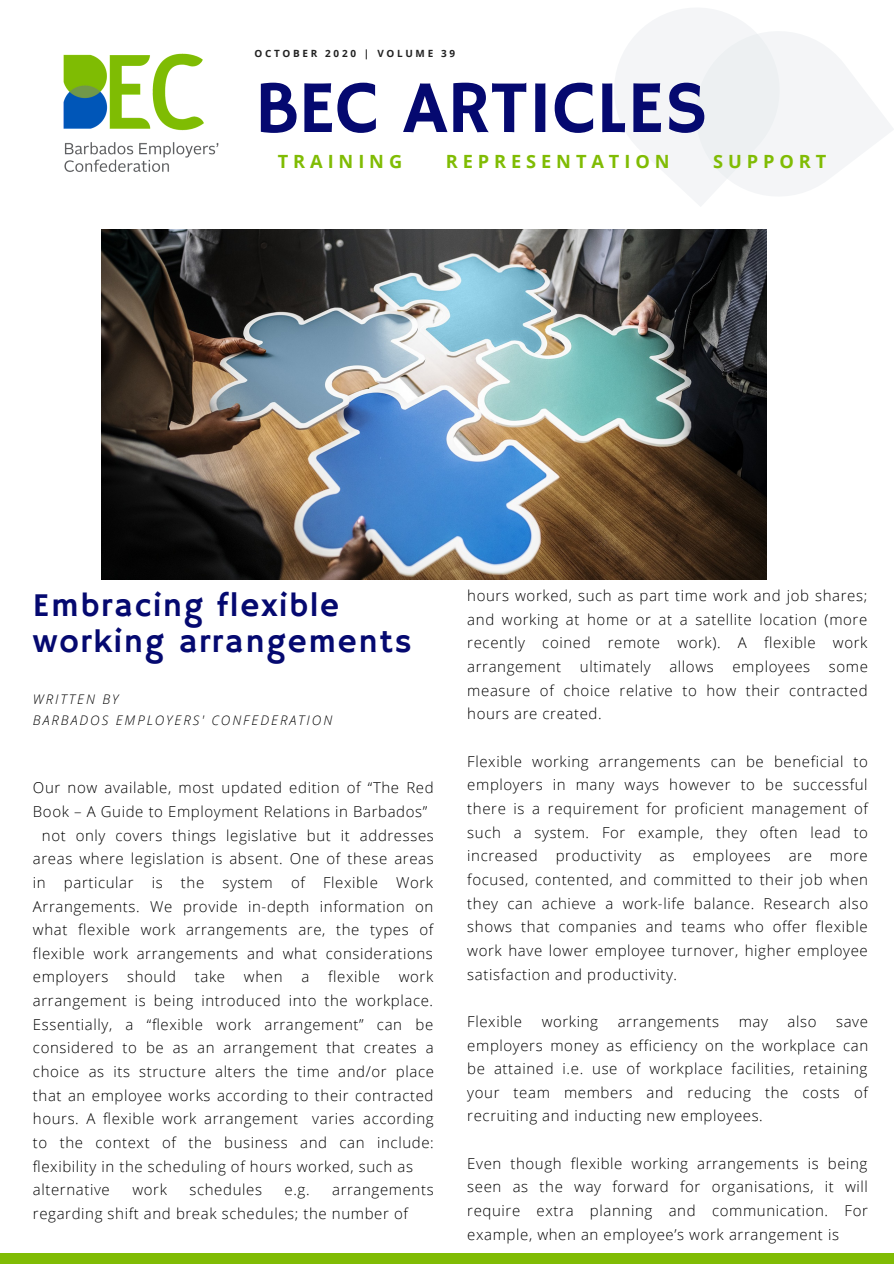
<style>
.page{position:relative;width:894px;height:1264px;background:#fff}
.page>*{position:absolute;margin:0;border:0;box-sizing:border-box;transform-origin:0 0}
.t1{font:74.55px "Hammersmith One";color:#050970}
.t2{font:33px/36px "Hammersmith One";letter-spacing:.05em;color:#050970}
.t3{font:700 18.15px "Open Sans";letter-spacing:.27em;color:#80bc04}
.t4{font:300 15px/23.7px "Open Sans";letter-spacing:.04em;color:#000;text-align:justify}
.t5{font:italic 300 13.2px/20.2px "Open Sans";letter-spacing:.15em;color:#000}
.t6{font:700 9.9px "Open Sans";letter-spacing:.27em;color:#222}
</style>
<div class="page">
<img style="left:102px;top:230px;width:664px;height:349px">
<div style="left:0;top:1253px;width:893px;height:10px;background:#80bc04"></div>
<svg style="left:662px;top:39px;width:231px;height:191px"></svg>
<svg style="left:615px;top:8px;width:198px;height:199px;fill:#f4f5f7"></svg>
<img style="left:63px;top:53px;width:156px;height:119px">
<p class="t6" style="left:254px;top:47px;width:202px">OCTOBER 2020 | VOLUME 39</p>
<h1 class="t1" style="left:254px;top:65px;width:454px">BEC ARTICLES</h1>
<p class="t3" style="left:278px;top:149px;width:126px">TRAINING</p>
<p class="t3" style="left:445px;top:149px;width:225px">REPRESENTATION</p>
<p class="t3" style="left:712px;top:149px;width:115px">SUPPORT</p>
<h2 class="t2" style="left:33px;top:588px;width:380px">Embracing flexible working arrangements</h2>
<p class="t5" style="left:33px;top:689px;width:301px">WRITTEN BY<br>BARBADOS EMPLOYERS' CONFEDERATION</p>
<p class="t4" style="left:33px;top:775px;width:402px">Our now available, most updated edition of “The Red</p>
<p class="t4" style="left:33px;top:799px;width:396px">Book – A Guide to Employment Relations in Barbados”</p>
<p class="t4" style="left:42px;top:822px;width:393px">not only covers things legislative but it addresses</p>
<p class="t4" style="left:33px;top:846px;width:402px">areas where legislation is absent. One of these areas</p>
<p class="t4" style="left:33px;top:870px;width:401px">in particular is the system of Flexible Work</p>
<p class="t4" style="left:33px;top:893px;width:402px">Arrangements. We provide in-depth information on</p>
<p class="t4" style="left:33px;top:917px;width:402px">what flexible work arrangements are, the types of</p>
<p class="t4" style="left:33px;top:941px;width:401px">flexible work arrangements and what considerations</p>
<p class="t4" style="left:33px;top:964px;width:77px">employers</p>
<p class="t4" style="left:127px;top:964px;width:50px">should</p>
<p class="t4" style="left:195px;top:964px;width:32px">take</p>
<p class="t4" style="left:244px;top:964px;width:40px">when</p>
<p class="t4" style="left:301px;top:964px;width:9px">a</p>
<p class="t4" style="left:328px;top:964px;width:53px">flexible</p>
<p class="t4" style="left:33px;top:964px;width:402px;text-align:left;text-indent:366px">work arrangement is being introduced into the workplace.<br>Essentially, a “flexible work arrangement” can be considered to be as an arrangement that creates a choice as its structure alters the time and/or place that an employee works according to their contracted hours. A flexible work arrangement varies according to the context of the business and can include: flexibility in the scheduling of hours worked, such as alternative</p>
<p class="t4" style="left:132px;top:1177px;width:36px">work</p>
<p class="t4" style="left:189px;top:1177px;width:74px">schedules</p>
<p class="t4" style="left:284px;top:1177px;width:27px">e.g.</p>
<p class="t4" style="left:33px;top:1177px;width:402px;text-indent:299px">arrangements regarding shift and break schedules; the number of</p>
<p class="t4" style="left:467px;top:583px;width:402px">hours worked, such as part time work and job shares; and working at home or at a satellite location (more recently coined remote work). A flexible work arrangement ultimately allows employees some measure of choice relative to how their contracted hours are created.</p>
<p class="t4" style="left:467px;top:749px;width:402px">Flexible working arrangements can be beneficial to employers in many ways however to be successful there is a requirement for proficient management of such a system. For example, they often lead to increased productivity as employees are more focused, contented, and committed to their job when they can achieve a work-life balance. Research also shows that companies and teams who offer flexible work have lower employee turnover, higher employee satisfaction and productivity.</p>
<p class="t4" style="left:467px;top:1009px;width:56px">Flexible</p>
<p class="t4" style="left:541px;top:1009px;width:58px">working</p>
<p class="t4" style="left:617px;top:1009px;width:103px">arrangements</p>
<p class="t4" style="left:738px;top:1009px;width:31px">may</p>
<p class="t4" style="left:787px;top:1009px;width:30px">also</p>
<p class="t4" style="left:467px;top:1009px;width:402px;text-indent:368px">save employers money as efficiency on the workplace can be attained i.e. use of workplace facilities, retaining your team members and reducing the costs of recruiting and inducting new employees.</p>
<p class="t4" style="left:467px;top:1151px;width:402px">Even though flexible working arrangements is being seen as the way forward for organisations, it will require extra planning and communication. For example, when an employee’s work arrangement is</p>
</div>
